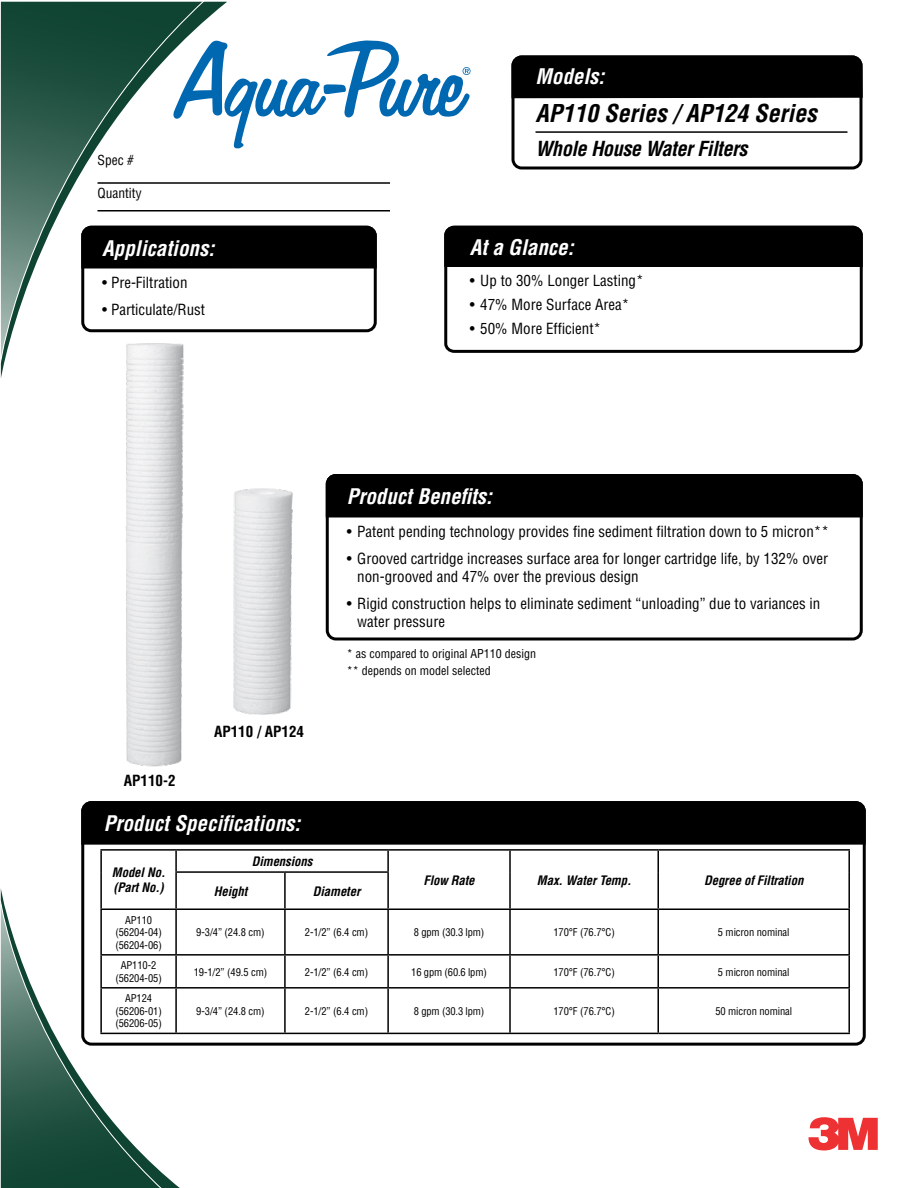
<style>
.page{position:relative;width:918px;height:1188px;background:#fff}
.page>*{position:absolute;margin:0;border:0;box-sizing:border-box;transform-origin:0 0}
.t1{font:italic 700 condensed 24px "Helvetica";color:#000}
.t2{font:italic 700 condensed 21px "Helvetica";color:#fff}
.t3{font:italic 700 condensed 20.25px "Helvetica";letter-spacing:-.02em;color:#000}
.t4{font:condensed 15px/18px "Helvetica";color:#000}
.t5{font:700 condensed 15px "Helvetica";color:#000}
.t6{font:condensed 13.5px "Helvetica";color:#000}
.t7{font:italic 700 condensed 12.75px/15px "Helvetica";letter-spacing:-.01em;color:#000}
.t8{font:condensed 12px/16.5px "Helvetica";color:#000}
.t9{font:condensed 10.5px/12.6px "Helvetica";letter-spacing:-.01em;color:#000;text-align:center}
</style>
<div class="page">
<svg style="left:0;top:1px;width:206px;height:363px"></svg>
<svg style="left:0;top:900px;width:165px;height:288px"></svg>
<svg style="left:809px;top:1117px;width:69px;height:33px"></svg>
<div style="left:444px;top:226px;width:419px;height:127px;border:3px solid #000;border-radius:8px"></div>
<svg style="left:444px;top:225px;width:419px;height:45px;background:#141414"></svg>
<div style="left:83px;top:227px;width:292px;height:104px;background:#fff;border-radius:9px"></div>
<div style="left:81px;top:226px;width:296px;height:106px;border:3px solid #000;border-radius:9px"></div>
<svg style="left:80px;top:224px;width:297px;height:46px;background:#131313"></svg>
<div style="left:326px;top:474px;width:537px;height:167px;border:3px solid #000;border-radius:9px"></div>
<div style="left:325px;top:474px;width:538px;height:45px;background:#000"></div>
<div style="left:512px;top:56px;width:350px;height:114px;border:3px solid #000;border-radius:9px"></div>
<svg style="left:511px;top:55px;width:352px;height:45px;background:#0d0d0d"></svg>
<div style="left:83px;top:803px;width:781px;height:241px;background:#fff;border-radius:9px"></div>
<div style="left:81px;top:801px;width:785px;height:245px;border:3px solid #000;border-radius:9px"></div>
<div style="left:81px;top:801px;width:785px;height:45px;background:#000"></div>
<hr style="left:100px;top:849px;width:76px;height:2px;background:#000">
<hr style="left:100px;top:851px;width:2px;height:21px;background:#000">
<hr style="left:176px;top:849px;width:109px;height:2px;background:#000">
<hr style="left:175px;top:851px;width:2px;height:20px;background:#000">
<hr style="left:285px;top:849px;width:103px;height:2px;background:#000">
<hr style="left:388px;top:849px;width:122px;height:2px;background:#000">
<hr style="left:387px;top:851px;width:2px;height:20px;background:#000">
<hr style="left:510px;top:849px;width:148px;height:2px;background:#000">
<hr style="left:509px;top:851px;width:2px;height:21px;background:#000">
<hr style="left:658px;top:849px;width:192px;height:2px;background:#000">
<hr style="left:657px;top:851px;width:2px;height:21px;background:#000">
<hr style="left:848px;top:851px;width:2px;height:21px;background:#000">
<hr style="left:100px;top:872px;width:2px;height:36px;background:#000">
<hr style="left:175px;top:871px;width:110px;height:2px;background:#000">
<hr style="left:175px;top:873px;width:2px;height:35px;background:#000">
<hr style="left:285px;top:871px;width:104px;height:2px;background:#000">
<hr style="left:284px;top:873px;width:2px;height:35px;background:#000">
<hr style="left:387px;top:873px;width:2px;height:35px;background:#000">
<hr style="left:509px;top:872px;width:2px;height:36px;background:#000">
<hr style="left:657px;top:872px;width:2px;height:36px;background:#000">
<hr style="left:848px;top:872px;width:2px;height:36px;background:#000">
<hr style="left:100px;top:908px;width:76px;height:2px;background:#000">
<hr style="left:100px;top:910px;width:2px;height:44px;background:#000">
<hr style="left:176px;top:908px;width:109px;height:2px;background:#000">
<hr style="left:175px;top:910px;width:2px;height:44px;background:#000">
<hr style="left:285px;top:908px;width:103px;height:2px;background:#000">
<hr style="left:284px;top:910px;width:2px;height:44px;background:#000">
<hr style="left:388px;top:908px;width:122px;height:2px;background:#000">
<hr style="left:387px;top:910px;width:2px;height:44px;background:#000">
<hr style="left:510px;top:908px;width:148px;height:2px;background:#000">
<hr style="left:509px;top:910px;width:2px;height:44px;background:#000">
<hr style="left:658px;top:908px;width:192px;height:2px;background:#000">
<hr style="left:657px;top:910px;width:2px;height:44px;background:#000">
<hr style="left:848px;top:910px;width:2px;height:44px;background:#000">
<hr style="left:100px;top:954px;width:76px;height:2px;background:#000">
<hr style="left:100px;top:956px;width:2px;height:31px;background:#000">
<hr style="left:176px;top:954px;width:109px;height:2px;background:#000">
<hr style="left:175px;top:956px;width:2px;height:31px;background:#000">
<hr style="left:285px;top:954px;width:103px;height:2px;background:#000">
<hr style="left:284px;top:956px;width:2px;height:31px;background:#000">
<hr style="left:388px;top:954px;width:122px;height:2px;background:#000">
<hr style="left:387px;top:956px;width:2px;height:31px;background:#000">
<hr style="left:510px;top:954px;width:148px;height:2px;background:#000">
<hr style="left:509px;top:956px;width:2px;height:31px;background:#000">
<hr style="left:658px;top:954px;width:192px;height:2px;background:#000">
<hr style="left:657px;top:956px;width:2px;height:31px;background:#000">
<hr style="left:848px;top:956px;width:2px;height:31px;background:#000">
<hr style="left:100px;top:987px;width:76px;height:2px;background:#000">
<hr style="left:100px;top:989px;width:2px;height:44px;background:#000">
<hr style="left:176px;top:987px;width:109px;height:2px;background:#000">
<hr style="left:175px;top:989px;width:2px;height:44px;background:#000">
<hr style="left:285px;top:987px;width:103px;height:2px;background:#000">
<hr style="left:284px;top:989px;width:2px;height:44px;background:#000">
<hr style="left:388px;top:987px;width:122px;height:2px;background:#000">
<hr style="left:387px;top:989px;width:2px;height:44px;background:#000">
<hr style="left:510px;top:987px;width:148px;height:2px;background:#000">
<hr style="left:509px;top:989px;width:2px;height:44px;background:#000">
<hr style="left:658px;top:987px;width:192px;height:2px;background:#000">
<hr style="left:657px;top:989px;width:2px;height:44px;background:#000">
<hr style="left:848px;top:989px;width:2px;height:44px;background:#000">
<hr style="left:100px;top:1033px;width:76px;height:1px;background:#000">
<hr style="left:176px;top:1033px;width:109px;height:1px;background:#000">
<hr style="left:285px;top:1033px;width:103px;height:1px;background:#000">
<hr style="left:388px;top:1033px;width:122px;height:1px;background:#000">
<hr style="left:510px;top:1033px;width:148px;height:1px;background:#000">
<hr style="left:658px;top:1033px;width:192px;height:1px;background:#000">
<hr style="left:536px;top:131px;width:312px;height:2px;background:#000">
<svg style="left:170px;top:39px;width:301px;height:111px"></svg>
<hr style="left:98px;top:182px;width:292px;height:2px;background:#000">
<hr style="left:98px;top:210px;width:292px;height:2px;background:#000">
<img style="left:122px;top:337px;width:64px;height:430px">
<img style="left:233px;top:488px;width:60px;height:227px">
<p class="t6" style="left:98px;top:152px;width:38px">Spec #</p>
<p class="t6" style="left:98px;top:185px;width:46px">Quantity</p>
<h2 class="t2" style="left:102px;top:235px;width:114px">Applications:</h2>
<p class="t4" style="left:102px;top:273px;width:87px">• Pre-Filtration</p>
<p class="t4" style="left:102px;top:300px;width:104px">• Particulate/Rust</p>
<h2 class="t2" style="left:536px;top:63px;width:70px">Models:</h2>
<h1 class="t1" style="left:536px;top:98px;width:283px">AP110 Series / AP124 Series</h1>
<h3 class="t3" style="left:536px;top:136px;width:214px">Whole House Water Filters</h3>
<h2 class="t2" style="left:470px;top:234px;width:105px">At a Glance:</h2>
<p class="t4" style="left:470px;top:271px;width:175px">• Up to 30% Longer Lasting*</p>
<p class="t4" style="left:470px;top:295px;width:161px">• 47% More Surface Area*</p>
<p class="t4" style="left:470px;top:319px;width:133px">• 50% More Efficient*</p>
<p class="t5" style="left:124px;top:771px;width:53px">AP110-2</p>
<p class="t5" style="left:214px;top:722px;width:92px">AP110 / AP124</p>
<h2 class="t2" style="left:347px;top:483px;width:147px">Product Benefits:</h2>
<p class="t4" style="left:347px;top:523px;width:484px">• Patent pending technology provides fine sediment filtration down to 5 micron**</p>
<p class="t4" style="left:357px;top:550px;width:472px;text-indent:-10px">• Grooved cartridge increases surface area for longer cartridge life, by 132% over non-grooved and 47% over the previous design</p>
<p class="t4" style="left:357px;top:595px;width:465px;text-indent:-10px">• Rigid construction helps to eliminate sediment “unloading” due to variances in water pressure</p>
<p class="t8" style="left:347px;top:645px;width:191px">* as compared to original AP110 design ** depends on model selected</p>
<h2 class="t2" style="left:104px;top:811px;width:198px">Product Specifications:</h2>
<p class="t7" style="left:112px;top:865px;width:55px">Model No. (Part No.)</p>
<p class="t7" style="left:252px;top:854px;width:62px">Dimensions</p>
<p class="t7" style="left:214px;top:884px;width:35px">Height</p>
<p class="t7" style="left:313px;top:884px;width:49px">Diameter</p>
<p class="t7" style="left:423px;top:872px;width:53px">Flow Rate</p>
<p class="t7" style="left:537px;top:872px;width:96px">Max. Water Temp.</p>
<p class="t7" style="left:704px;top:872px;width:101px">Degree of Filtration</p>
<p class="t9" style="left:115px;top:913px;width:48px">AP110 (56204-04) (56204-06)</p>
<p class="t9" style="left:196px;top:926px;width:70px">9-3/4” (24.8 cm)</p>
<p class="t9" style="left:305px;top:926px;width:65px">2-1/2” (6.4 cm)</p>
<p class="t9" style="left:414px;top:926px;width:72px">8 gpm (30.3 lpm)</p>
<p class="t9" style="left:553px;top:926px;width:63px">170°F (76.7°C)</p>
<p class="t9" style="left:718px;top:926px;width:73px">5 micron nominal</p>
<p class="t9" style="left:115px;top:959px;width:48px">AP110-2 (56204-05)</p>
<p class="t9" style="left:194px;top:965px;width:75px">19-1/2” (49.5 cm)</p>
<p class="t9" style="left:305px;top:965px;width:65px">2-1/2” (6.4 cm)</p>
<p class="t9" style="left:411px;top:965px;width:77px">16 gpm (60.6 lpm)</p>
<p class="t9" style="left:553px;top:965px;width:63px">170°F (76.7°C)</p>
<p class="t9" style="left:718px;top:965px;width:73px">5 micron nominal</p>
<p class="t9" style="left:115px;top:992px;width:48px">AP124 (56206-01) (56206-05)</p>
<p class="t9" style="left:196px;top:1005px;width:70px">9-3/4” (24.8 cm)</p>
<p class="t9" style="left:305px;top:1005px;width:65px">2-1/2” (6.4 cm)</p>
<p class="t9" style="left:414px;top:1005px;width:72px">8 gpm (30.3 lpm)</p>
<p class="t9" style="left:553px;top:1005px;width:63px">170°F (76.7°C)</p>
<p class="t9" style="left:715px;top:1005px;width:78px">50 micron nominal</p>
</div>
